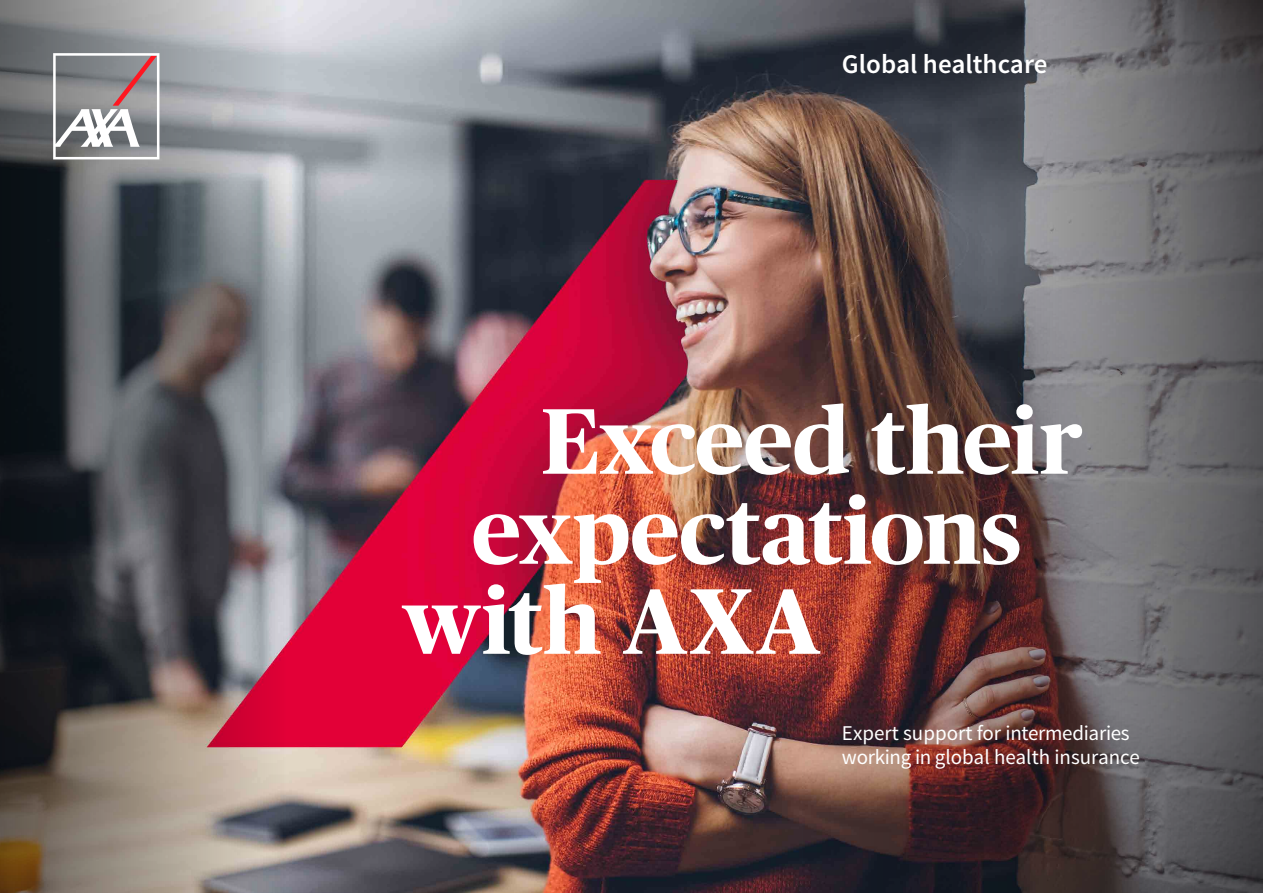
<style>
.page{position:relative;width:1263px;height:893px;background:#fff}
.page>*{position:absolute;margin:0;border:0;box-sizing:border-box;transform-origin:0 0}
.t1{font:700 93px "Publico Headline";color:#fff}
.t2{font:600 27px "Source Sans Pro";color:#fff}
.t3{font:21px/24px "Source Sans Pro";color:#fff}
</style>
<div class="page">
<img style="left:286px;top:0;width:515px;height:893px">
<img style="left:801px;top:0;width:462px;height:893px">
<svg style="left:0;top:0;width:286px;height:893px;background:#676365"></svg>
<svg style="left:53px;top:53px;width:106px;height:106px"></svg>
<p class="t2" style="left:842px;top:47px;width:207px">Global healthcare</p>
<h1 class="t1" style="left:541px;top:374px;width:543px">Exceed their</h1>
<h1 class="t1" style="left:472px;top:464px;width:551px">expectations</h1>
<h1 class="t1" style="left:402px;top:554px;width:420px">with AXA</h1>
<p class="t3" style="left:842px;top:721px;width:299px">Expert support for intermediaries working in global health insurance</p>
</div>
